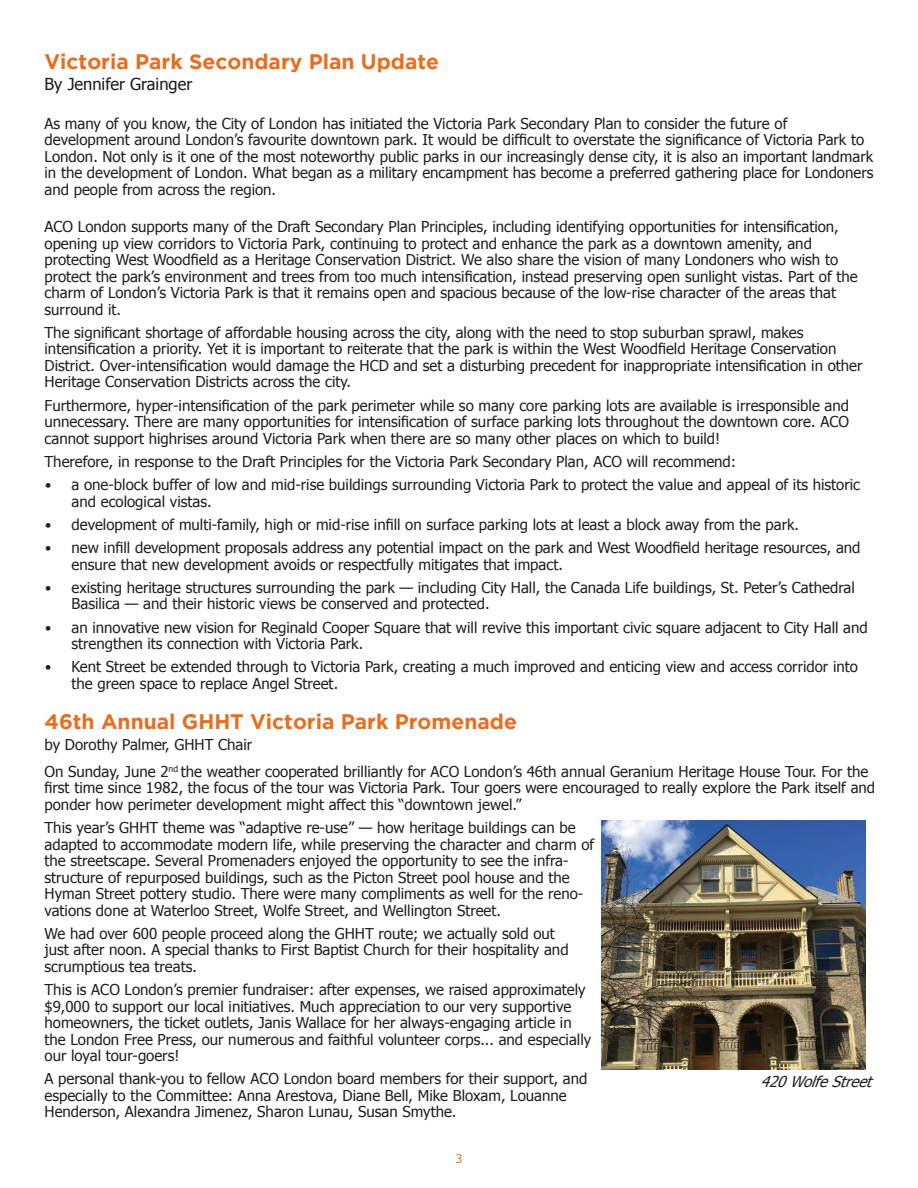
<style>
.page{position:relative;width:918px;height:1188px;background:#fff}
.page>*{position:absolute;margin:0;border:0;box-sizing:border-box;transform-origin:0 0}
.t1{font:700 21px "Gotham";color:#e86d1f}
.t2{font:16.5px "Tahoma";color:#191919}
.t3{font:15px/16.5px "Tahoma";color:#231f20}
.t4{font:italic 15px "Tahoma";color:#231f20}
.t5{font:12px "Tahoma";color:#e86d1f}
.s1{font-family:"Calibri"}
</style>
<div class="page">
<img style="left:602px;top:821px;width:263px;height:248px">
<p class="t1" style="left:45px;top:50px;width:396px">Victoria Park Secondary Plan Update</p>
<p class="t2" style="left:45px;top:73px;width:149px">By Jennifer Grainger</p>
<p class="t3" style="left:45px;top:114px;width:830px">As many of you know, the City of London has initiated the Victoria Park Secondary Plan to consider the future of development around London’s favourite downtown park. It would be difficult to overstate the significance of Victoria Park to London. Not only is it one of the most noteworthy public parks in our increasingly dense city, it is also an important landmark in the development of London. What began as a military encampment has become a preferred gathering place for Londoners and people from across the region.</p>
<p class="t3" style="left:45px;top:218px;width:815px">ACO London supports many of the Draft Secondary Plan Principles, including identifying opportunities for intensification, opening up view corridors to Victoria Park, continuing to protect and enhance the park as a downtown amenity, and protecting West Woodfield as a Heritage Conservation District. We also share the vision of many Londoners who wish to protect the park’s environment and trees from too much intensification, instead preserving open sunlight vistas. Part of the charm of London’s Victoria Park is that it remains open and spacious because of the low-rise character of the areas that surround it.</p>
<p class="t3" style="left:45px;top:324px;width:820px">The significant shortage of affordable housing across the city, along with the need to stop suburban sprawl, makes intensification a priority. Yet it is important to reiterate that the park is within the West Woodfield Heritage Conservation District. Over-intensification would damage the HCD and set a disturbing precedent for inappropriate intensification in other Heritage Conservation Districts across the city.</p>
<p class="t3" style="left:45px;top:396px;width:806px;text-align:justify">Furthermore, hyper-intensification of the park perimeter while so many core parking lots are available is irresponsible and unnecessary. There are many opportunities for intensification of surface parking lots throughout the downtown core. ACO cannot support highrises around Victoria Park when there are so many other places on which to build!</p>
<p class="t3" style="left:45px;top:453px;width:693px">Therefore, in response to the Draft Principles for the Victoria Park Secondary Plan, ACO will recommend:</p>
<p class="t3" style="left:72px;top:476px;width:790px;text-indent:-27px"><span class="s1">•</span> a one-block buffer of low and mid-rise buildings surrounding Victoria Park to protect the value and appeal of its historic and ecological vistas.</p>
<p class="t3" style="left:45px;top:516px;width:756px"><span class="s1">•</span> development of multi-family, high or mid-rise infill on surface parking lots at least a block away from the park.</p>
<p class="t3" style="left:72px;top:539px;width:791px;text-indent:-27px"><span class="s1">•</span> new infill development proposals address any potential impact on the park and West Woodfield heritage resources, and ensure that new development avoids or respectfully mitigates that impact.</p>
<p class="t3" style="left:72px;top:579px;width:785px;text-indent:-27px"><span class="s1">•</span> existing heritage structures surrounding the park — including City Hall, the Canada Life buildings, St. Peter’s Cathedral<br>Basilica — and their historic views be conserved and protected.</p>
<p class="t3" style="left:72px;top:618px;width:798px;text-indent:-27px"><span class="s1">•</span> an innovative new vision for Reginald Cooper Square that will revive this important civic square adjacent to City Hall and strengthen its connection with Victoria Park.</p>
<p class="t3" style="left:72px;top:658px;width:788px;text-indent:-27px"><span class="s1">•</span> Kent Street be extended through to Victoria Park, creating a much improved and enticing view and access corridor into the green space to replace Angel Street.</p>
<p class="t1" style="left:45px;top:709px;width:474px">46th Annual GHHT Victoria Park Promenade</p>
<p class="t3" style="left:45px;top:735px;width:209px">by Dorothy Palmer, GHHT Chair</p>
<p class="t3" style="left:45px;top:763px;width:832px">On Sunday, June 2<sup>nd</sup> the weather cooperated brilliantly for ACO London’s 46th annual Geranium Heritage House Tour. For the first time since 1982, the focus of the tour was Victoria Park. Tour goers were encouraged to really explore the Park itself and ponder how perimeter development might affect this “downtown jewel.”</p>
<p class="t3" style="left:45px;top:819px;width:551px">This year’s GHHT theme was “adaptive re-use” — how heritage buildings can be adapted to accommodate modern life, while preserving the character and charm of the streetscape. Several Promenaders enjoyed the opportunity to see the infra&shy;structure of repurposed buildings, such as the Picton Street pool house and the Hyman Street pottery studio. There were many compliments as well for the reno&shy;vations done at Waterloo Street, Wolfe Street, and Wellington Street.</p>
<p class="t3" style="left:45px;top:925px;width:526px">We had over 600 people proceed along the GHHT route; we actually sold out just after noon. A special thanks to First Baptist Church for their hospitality and scrumptious tea treats.</p>
<p class="t3" style="left:45px;top:981px;width:548px">This is ACO London’s premier fundraiser: after expenses, we raised approximately $9,000 to support our local initiatives. Much appreciation to our very supportive homeowners, the ticket outlets, Janis Wallace for her always-engaging article in the London Free Press, our numerous and faithful volunteer corps... and especially our loyal tour-goers!</p>
<p class="t3" style="left:45px;top:1070px;width:544px">A personal thank-you to fellow ACO London board members for their support, and especially to the Committee: Anna Arestova, Diane Bell, Mike Bloxam, Louanne<br>Henderson, Alexandra Jimenez, Sharon Lunau, Susan Smythe.</p>
<p class="t4" style="left:760px;top:1072px;width:119px">420WolfeStreet</p>
<p class="t5" style="left:456px;top:1150px;width:8px">3</p>
</div>
